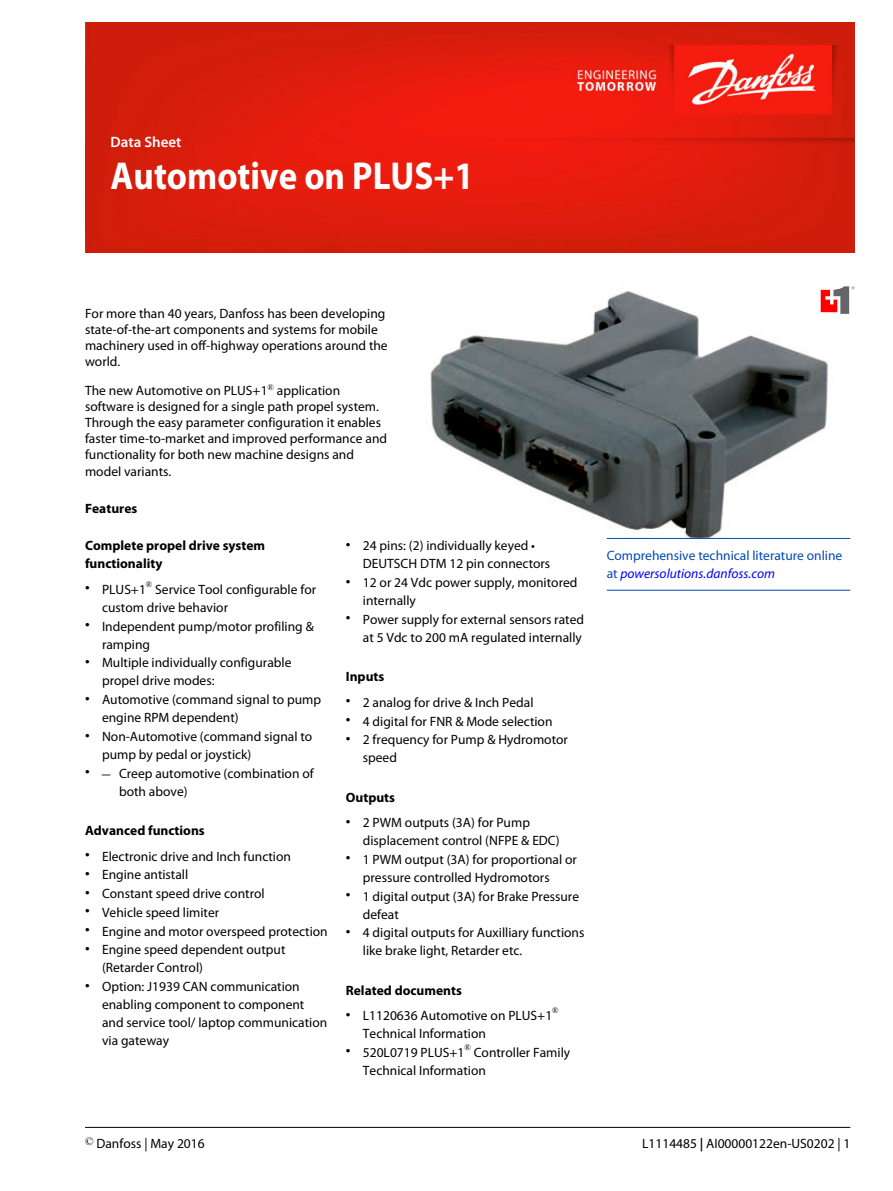
<style>
.page{position:relative;width:893px;height:1191px;background:#fff}
.page>*{position:absolute;margin:0;border:0;box-sizing:border-box;transform-origin:0 0}
.t1{font:700 39px "Myriad Pro";color:#fff;scale:.9 1}
.t2{font:600 15px "Myriad Pro";color:#fff}
.t3{font:13.5px/18px "Myriad Pro";color:#000}
.t4{font:700 13.5px/18px "Myriad Pro";color:#000}
.t5{font:13.5px/18px "Myriad Pro";color:#0049b2}
.t6{font:8.4px "Times New Roman";color:#000}
.s1{font-size:16.5px}
.s2{font-family:"Times New Roman";font-size:16.5px}
.s3{font-style:italic;color:#00f}
.s4{font-weight:600}
</style>
<div class="page">
<img style="left:430px;top:289px;width:421px;height:302px">
<svg style="left:821px;top:286px;width:34px;height:28px"></svg>
<hr style="left:607px;top:538px;width:243px;height:1px;background:#0049b2">
<hr style="left:607px;top:590px;width:243px;height:1px;background:#0049b2">
<img style="left:85px;top:23px;width:770px;height:229px">
<hr style="left:85px;top:1127px;width:765px;height:1px;background:#000">
<p class="t2" style="left:111px;top:136px;width:72px">Data Sheet</p>
<h1 class="t1" style="left:111px;top:161px;width:405px">Automotive on PLUS+1</h1>
<p class="t3" style="left:85px;top:306px;width:304px;line-height:16.2px">For more than 40 years, Danfoss has been developing state-of-the-art components and systems for mobile machinery used in off-highway operations around the world.</p>
<p class="t3" style="left:85px;top:383px;width:304px;line-height:16.2px">The new Automotive on PLUS+1<sup>®</sup> application software is designed for a single path propel system.<br>Through the easy parameter configuration it enables faster time-to-market and improved performance and functionality for both new machine designs and model variants.</p>
<p class="t4" style="left:85px;top:501px;width:54px">Features</p>
<p class="t4" style="left:85px;top:538px;width:182px">Complete propel drive system functionality</p>
<p class="t3" style="left:85px;top:581px;width:62px"><span class="s1">•</span> PLUS+1</p>
<p class="t3" style="left:363px;top:538px;width:189px;text-indent:-17px"><span class="s1">•</span> 24 pins: (2) individually keyed •<br>DEUTSCH DTM 12 pin connectors</p>
<p class="t3" style="left:363px;top:575px;width:216px;text-indent:-17px"><span class="s1">•</span> 12 or 24 Vdc power supply, monitored internally</p>
<p class="t3" style="left:346px;top:611px;width:240px;text-align:right"><span class="s1">•</span> Power supply for external sensors rated at 5 Vdc to 200 mA regulated internally</p>
<p class="t4" style="left:346px;top:669px;width:40px">Inputs</p>
<p class="t3" style="left:346px;top:694px;width:189px"><span class="s1">•</span> 2 analog for drive &amp; Inch Pedal</p>
<p class="t3" style="left:346px;top:713px;width:208px"><span class="s1">•</span> 4 digital for FNR &amp; Mode selection</p>
<p class="t3" style="left:363px;top:732px;width:207px;text-indent:-17px"><span class="s1">•</span> 2 frequency for Pump &amp; Hydromotor speed</p>
<p class="t4" style="left:346px;top:789px;width:51px">Outputs</p>
<p class="t3" style="left:363px;top:814px;width:198px;text-indent:-17px"><span class="s1">•</span> 2 PWM outputs (3A) for Pump displacement control (NFPE &amp; EDC)</p>
<p class="t3" style="left:363px;top:851px;width:216px;text-indent:-17px"><span class="s1">•</span> 1 PWM output (3A) for proportional or pressure controlled Hydromotors</p>
<p class="t3" style="left:363px;top:888px;width:218px;text-indent:-17px"><span class="s1">•</span> 1 digital output (3A) for Brake Pressure defeat</p>
<p class="t3" style="left:363px;top:925px;width:223px;text-indent:-17px"><span class="s1">•</span> 4 digital outputs for Auxilliary functions like brake light, Retarder etc.</p>
<p class="t4" style="left:346px;top:982px;width:118px">Related documents</p>
<p class="t3" style="left:346px;top:1007px;width:208px"><span class="s1">•</span> L1120636 Automotive on PLUS+1</p>
<p class="t6" style="left:146px;top:578px;width:8px">®</p>
<p class="t3" style="left:102px;top:581px;width:216px;text-indent:53px">Service Tool configurable for custom drive behavior</p>
<p class="t3" style="left:102px;top:618px;width:213px;text-indent:-17px"><span class="s1">•</span> Independent pump/motor profiling &amp; ramping</p>
<p class="t3" style="left:102px;top:655px;width:191px;text-indent:-17px"><span class="s1">•</span> Multiple individually configurable propel drive modes:</p>
<p class="t3" style="left:102px;top:692px;width:221px;text-indent:-17px"><span class="s1">•</span> Automotive (command signal to pump engine RPM dependent)</p>
<p class="t3" style="left:102px;top:728px;width:212px;text-indent:-17px"><span class="s1">•</span> Non-Automotive (command signal to pump by pedal or joystick)</p>
<p class="t3" style="left:119px;top:765px;width:196px;text-indent:-34px"><span class="s1">•</span> <span class="s2">‒</span> Creep automotive (combination of both above)</p>
<p class="t4" style="left:85px;top:822px;width:121px">Advanced functions</p>
<p class="t3" style="left:85px;top:848px;width:207px"><span class="s1">•</span> Electronic drive and Inch function</p>
<p class="t3" style="left:85px;top:867px;width:105px"><span class="s1">•</span> Engine antistall</p>
<p class="t3" style="left:85px;top:885px;width:181px"><span class="s1">•</span> Constant speed drive control</p>
<p class="t3" style="left:85px;top:904px;width:136px"><span class="s1">•</span> Vehicle speed limiter</p>
<p class="t3" style="left:85px;top:923px;width:244px"><span class="s1">•</span> Engine and motor overspeed protection</p>
<p class="t3" style="left:102px;top:942px;width:185px;text-indent:-17px"><span class="s1">•</span> Engine speed dependent output (Retarder Control)</p>
<p class="t3" style="left:102px;top:978px;width:227px;text-indent:-17px"><span class="s1">•</span> Option: J1939 CAN communication enabling component to component and service tool/ laptop communication via gateway</p>
<p class="t6" style="left:552px;top:1004px;width:8px">®</p>
<p class="t3" style="left:363px;top:1025px;width:125px">Technical Information</p>
<p class="t3" style="left:346px;top:1044px;width:120px"><span class="s1">•</span> 520L0719 PLUS+1</p>
<p class="t6" style="left:464px;top:1041px;width:8px">®</p>
<p class="t3" style="left:363px;top:1044px;width:209px;text-indent:111px">Controller Family<br>Technical Information</p>
<p class="t5" style="left:607px;top:548px;width:237px">Comprehensive technical literature online at <span class="s3">powersolutions.danfoss.com</span></p>
<p class="t3" style="left:85px;top:1135px;width:121px"><sup>©</sup> Danfoss | May 2016</p>
<p class="t3" style="left:642px;top:1135px;width:210px">L1114485 <span class="s4">|</span> AI00000122en-US0202 | 1</p>
</div>
